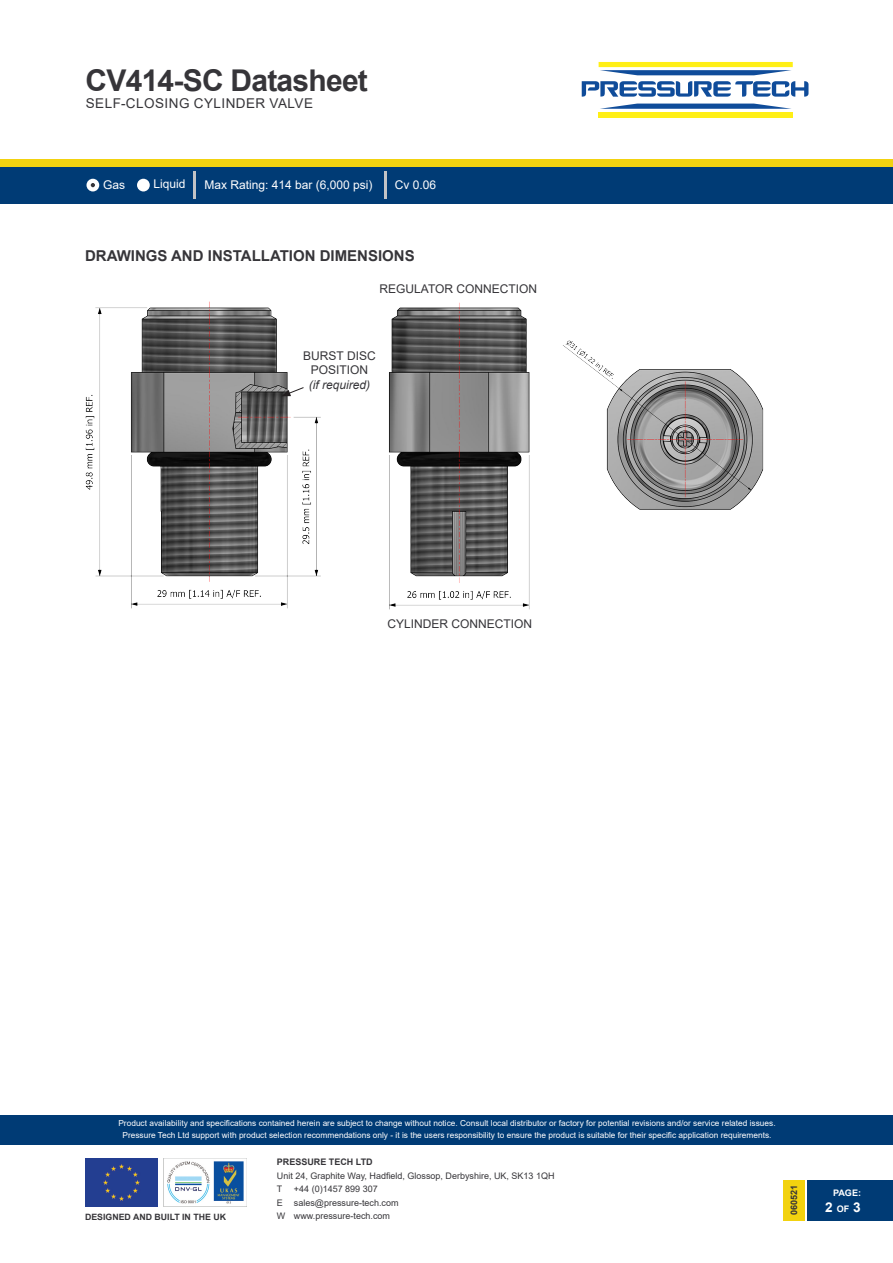
<style>
.page{position:relative;width:893px;height:1263px;background:#fff}
.page>*{position:absolute;margin:0;border:0;box-sizing:border-box;transform-origin:0 0}
.t1{font:700 30px "Arial";letter-spacing:-.025em;color:#363539}
.PT-Body_Copy{font:700 15px "Arial";color:#363539}
.t2{font:13.5px "Arial";letter-spacing:.035em;color:#363539}
.t3{font:700 13.5px "Arial";color:#fff}
.PT-Body_Copy-2{font:12px/14.4px "Arial";color:#363539;text-align:center}
.t4{font:12px "Arial";color:#fff}
.t5{font:9px/13.5px "Arial";color:#363539}
.t6{font:700 9px "Arial";color:#363539}
.t7{font:700 9px "Arial";color:#fff}
.t8{font:700 8.7px "Arial";color:#363539}
.t9{font:8.25px/12px "Arial";color:#fff;text-align:center}
.s1{font-style:italic}
.s2{font-size:9px}
</style>
<div class="page">
<img style="left:164px;top:1158px;width:83px;height:48px">
<div style="left:0;top:1114px;width:893px;height:30px;background:#003b75"></div>
<div style="left:85px;top:1158px;width:72px;height:48px;background:#233e91"></div>
<div style="left:808px;top:1179px;width:85px;height:41px;background:#003b75"></div>
<div style="left:783px;top:1179px;width:21px;height:41px;background:#f2d20f"></div>
<div style="left:0;top:166px;width:893px;height:38px;background:#003b75"></div>
<div style="left:0;top:159px;width:893px;height:7px;background:#f2d20f"></div>
<img style="left:581px;top:62px;width:228px;height:56px">
<div style="left:137px;top:179px;width:13px;height:12px;background:#fff;border-radius:50%"></div>
<hr style="left:194px;top:171px;width:2px;height:28px;background:#c2c3c6">
<div style="left:86px;top:179px;width:13px;height:12px;background:#fff;border-radius:50%"></div>
<svg style="left:91px;top:183px;width:4px;height:4px"></svg>
<hr style="left:384px;top:171px;width:2px;height:28px;background:#c2c3c6">
<img style="left:85px;top:301px;width:679px;height:308px">
<svg style="left:281px;top:387px;width:23px;height:9px"></svg>
<h1 class="t1" style="left:86px;top:59px;width:284px">CV414-SC Datasheet</h1>
<h3 class="t2" style="left:86px;top:94px;width:229px">SELF-CLOSING CYLINDER VALVE</h3>
<h3 class="t4" style="left:103px;top:177px;width:24px">Gas</h3>
<h3 class="t4" style="left:153px;top:176px;width:34px">Liquid</h3>
<h3 class="t4" style="left:204px;top:177px;width:170px">Max Rating: 414 bar (6,000 psi)</h3>
<h3 class="t4" style="left:395px;top:177px;width:43px">Cv 0.06</h3>
<p class="PT-Body_Copy" style="left:85px;top:245px;width:331px">DRAWINGS AND INSTALLATION DIMENSIONS</p>
<p class="PT-Body_Copy-2" style="left:380px;top:282px;width:159px">REGULATOR CONNECTION</p>
<p class="PT-Body_Copy-2" style="left:303px;top:348px;width:74px">BURST DISC<br>POSITION<br><span class="s1">(if required)</span></p>
<p class="PT-Body_Copy-2" style="left:388px;top:616px;width:146px">CYLINDER CONNECTION</p>
<p class="t9" style="left:118px;top:1117px;width:659px">Product availability and specifications contained herein are subject to change without notice. Consult local distributor or factory for potential revisions and/or service related issues.<br>Pressure Tech Ltd support with product selection recommendations only - it is the users responsibility to ensure the product is suitable for their specific application requirements.</p>
<p class="t8" style="left:85px;top:1211px;width:143px">DESIGNED AND BUILT IN THE UK</p>
<p class="t6" style="left:277px;top:1156px;width:97px">PRESSURE TECH LTD</p>
<p class="t5" style="left:277px;top:1169px;width:279px">Unit 24, Graphite Way, Hadfield, Glossop, Derbyshire, UK, SK13 1QH<br>T</p>
<p class="t5" style="left:277px;top:1182px;width:123px;text-indent:17px">+44 (0)1457 899 307<br>E sales@pressure-tech.com<br>W www.pressure-tech.com</p>
<p class="t6" style="left:788px;top:1215px;width:32px;rotate:-90deg">060521</p>
<p class="t7" style="left:833px;top:1186px;width:30px">PAGE:</p>
<p class="t3" style="left:825px;top:1198px;width:37px">2 <span class="s2">OF</span> 3</p>
</div>
